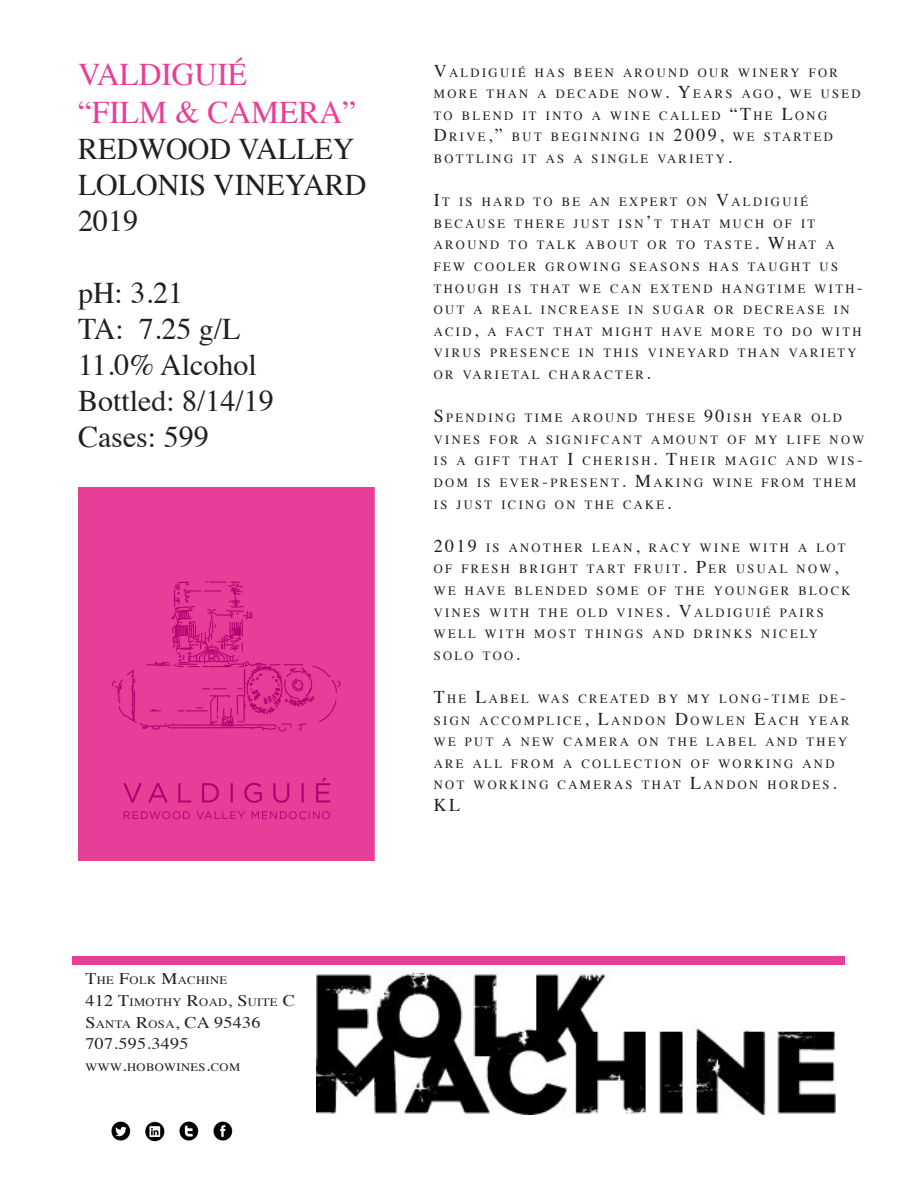
<style>
.page{position:relative;width:918px;height:1188px;background:#fff}
.page>*{position:absolute;margin:0;border:0;box-sizing:border-box;transform-origin:0 0}
.t1{font:31.5px "Times";color:#e83e97}
.t2{font:30px/36px "Times";color:#231f20}
.t3{font:18px "Times";color:#231f20}
.t4{font:16.2px "Times";letter-spacing:.02em;color:#231f20;scale:1.11 1}
.t5{font:12.6px/21.6px "Times";letter-spacing:.185em;color:#231f20}
.t6{font:11.4px "Times";letter-spacing:.03em;color:#231f20;scale:1.11 1}
.s1{font-size:16.2px}
.s2{font-size:11.4px}
.s3{font-size:18px}
</style>
<div class="page">
<img style="left:111px;top:1121px;width:122px;height:20px">
<img style="left:133px;top:1121px;width:39px;height:21px">
<img style="left:316px;top:974px;width:519px;height:140px">
<div style="left:72px;top:957px;width:772px;height:8px;background:#e83e97"></div>
<img style="left:78px;top:488px;width:297px;height:373px">
<p class="t1" style="left:78px;top:45px;width:171px">VALDIGUIÉ</p>
<p class="t1" style="left:78px;top:83px;width:280px">“FILM &amp; CAMERA”</p>
<p class="t2" style="left:78px;top:128px;width:290px">REDWOOD VALLEY<br>LOLONIS VINEYARD</p>
<p class="t2" style="left:78px;top:200px;width:61px">2019</p>
<p class="t2" style="left:78px;top:272px;width:106px">pH: 3.21</p>
<p class="t2" style="left:78px;top:308px;width:164px">TA: 7.25 g/L</p>
<p class="t2" style="left:78px;top:344px;width:180px">11.0% Alcohol</p>
<p class="t2" style="left:78px;top:380px;width:197px">Bottled: 8/14/19</p>
<p class="t2" style="left:78px;top:416px;width:132px">Cases: 599</p>
<p class="t6" style="left:86px;top:970px;width:129px"><span class="s1">T</span>HE <span class="s1">F</span>OLK <span class="s1">M</span>ACHINE</p>
<p class="t6" style="left:86px;top:992px;width:189px"><span class="s1">412 T</span>IMOTHY <span class="s1">R</span>OAD<span class="s1">, S</span>UITE <span class="s1">C</span></p>
<p class="t4" style="left:86px;top:1007px;width:159px">S<span class="s2">ANTA</span> R<span class="s2">OSA</span>, CA 95436</p>
<p class="t4" style="left:86px;top:1029px;width:94px">707.595.3495</p>
<p class="t6" style="left:86px;top:1056px;width:140px">WWW<span class="s1">.</span>HOBOWINES<span class="s1">.</span>COM</p>
<p class="t5" style="left:434px;top:60px;width:405px"><span class="s3">V</span>ALDIGUIÉ HAS BEEN AROUND OUR WINERY FOR<br>MORE THAN A DECADE NOW<span class="s3">. Y</span>EARS</p>
<p class="t5" style="left:434px;top:82px;width:428px;text-indent:308px">AGO<span class="s3">,</span> WE USED<br>TO BLEND IT INTO A WINE CALLED <span class="s3">“T</span>HE <span class="s3">L</span>ONG<br><span class="s3">D</span>RIVE<span class="s3">,”</span> BUT BEGINNING IN <span class="s3">2009,</span> WE START ED<br>BOTT LING IT AS A SINGLE VARIETY<span class="s3">.</span></p>
<p class="t5" style="left:434px;top:190px;width:236px"><span class="s3">I</span>T IS HARD TO BE AN EXPERT</p>
<p class="t5" style="left:687px;top:190px;width:123px">ON <span class="s3">V</span>ALDIGUIÉ</p>
<p class="t5" style="left:434px;top:212px;width:168px">BECAUSE THERE JUST</p>
<p class="t5" style="left:434px;top:212px;width:431px;text-indent:185px">ISN<span class="s3">’</span>T THAT MUCH OF IT AROUND TO TALK ABOUT OR TO TAST E<span class="s3">. W</span>HAT A FEW COOLER GROWING SEASONS HAS TAUGHT US THOUGH IS THAT WE CAN EXTEND HANGTIME WITH<span class="s3">-</span>OUT A REAL INCREASE IN SUGAR OR DECREASE IN ACID<span class="s3">,</span> A FACT THAT MIGHT HAVE MORE TO DO WITH VIRUS PRESENCE IN THIS VINEYARD THAN VARIETY OR VARIETAL CHARACTER<span class="s3">.</span></p>
<p class="t5" style="left:434px;top:406px;width:432px"><span class="s3">S</span>PENDING TIME AROUND THESE <span class="s3">90</span>ISH YEAR OLD<br>VINES FOR A SIGNIFCANT AMOUNT OF MY LIFE NOW<br>IS A GIFT</p>
<p class="t5" style="left:434px;top:449px;width:431px;text-indent:85px">THAT <span class="s3">I</span> CHERISH<span class="s3">. T</span>HEIR MAGIC AND WIS<span class="s3">-<br></span>DOM IS EVER<span class="s3">-</span>PRESENT<span class="s3">. M</span>AKING WINE FR OM THEM<br>IS JUST</p>
<p class="t5" style="left:501px;top:492px;width:171px">ICING ON THE CAKE<span class="s3">.</span></p>
<p class="t5" style="left:434px;top:536px;width:413px"><span class="s3">2019</span> IS ANOTHER LEAN<span class="s3">,</span> RACY WINE WITH A LOT<br>OF FR ESH BRIGHT TART</p>
<p class="t5" style="left:434px;top:557px;width:418px;text-indent:201px">FR UIT<span class="s3">. P</span>ER USUAL NOW<span class="s3">,<br></span>WE HAVE BLENDED SOME OF THE YOUNGER BLOCK<br>VINES WITH THE OLD VINES<span class="s3">. V</span>ALDIGUIÉ PAIRS<br>WELL WITH MOST</p>
<p class="t5" style="left:585px;top:622px;width:234px">THINGS AND DRINKS NICELY</p>
<p class="t5" style="left:434px;top:644px;width:88px">SOLO TOO<span class="s3">.</span></p>
<p class="t5" style="left:434px;top:687px;width:417px"><span class="s3">T</span>HE <span class="s3">L</span>ABEL WAS CREATED BY MY LONG<span class="s3">-</span>TIME DE<span class="s3">-</span>SIGN ACCOMPLICE<span class="s3">, L</span>ANDON <span class="s3">D</span>OWLEN <span class="s3">E</span>ACH YEAR WE PUT A NEW CAMERA ON THE LABEL AND THEY ARE ALL FR OM A COLLECTION OF WORKING AND NOT WORKING CAMERAS THAT <span class="s3">L</span>ANDON HORDES<span class="s3">.</span></p>
<p class="t3" style="left:434px;top:788px;width:14px">KL</p>
</div>
